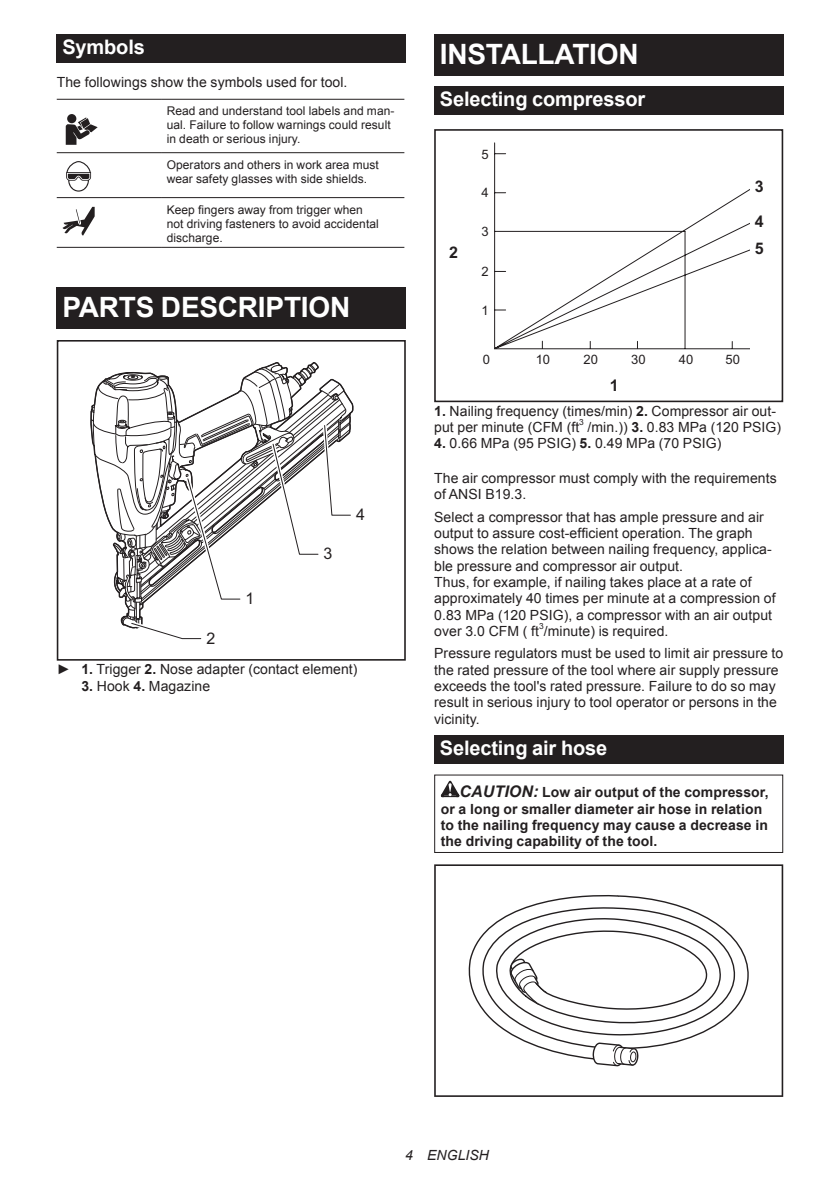
<style>
.page{position:relative;width:840px;height:1191px;background:#fff}
.page>*{position:absolute;margin:0;border:0;box-sizing:border-box;transform-origin:0 0}
.t1{font:700 28px "Arial";letter-spacing:-.01em;color:#fff}
.t2{font:700 20px "Arial";letter-spacing:-.01em;color:#fff}
.t3{font:700 16px/34.6px "Arial";color:#231f20}
.t4{font:16px "Arial";color:#231f20}
.t5{font:14px/16.4px "Arial";letter-spacing:.005em;color:#231f20}
.t6{font:700 14px/16.4px "Arial";letter-spacing:.005em;color:#231f20}
.t7{font:italic 14px "Arial";letter-spacing:.005em;color:#231f20}
.t8{font:13px "Arial";color:#231f20}
.t9{font:12px/14px "Arial";letter-spacing:.005em;color:#231f20}
.t10{font:8.4px "Arial";color:#231f20}
.s1{font-weight:700}
.s2{font-style:italic;font-size:16px}
</style>
<div class="page">
<div style="left:57px;top:34px;width:348px;height:29px;background:#231f20"></div>
<hr style="left:57px;top:99px;width:104px;height:1px;background:#231f20">
<hr style="left:161px;top:99px;width:243px;height:1px;background:#231f20">
<hr style="left:57px;top:152px;width:104px;height:1px;background:#231f20">
<hr style="left:161px;top:152px;width:243px;height:1px;background:#231f20">
<hr style="left:57px;top:197px;width:104px;height:1px;background:#231f20">
<hr style="left:161px;top:197px;width:243px;height:1px;background:#231f20">
<hr style="left:57px;top:247px;width:104px;height:1px;background:#231f20">
<hr style="left:161px;top:247px;width:243px;height:1px;background:#231f20">
<div style="left:67px;top:114px;width:9px;height:9px;background:#231f20;border-radius:50%"></div>
<svg style="left:66px;top:117px;width:32px;height:28px"></svg>
<svg style="left:66px;top:161px;width:25px;height:31px"></svg>
<svg style="left:62px;top:207px;width:33px;height:29px"></svg>
<div style="left:57px;top:287px;width:348px;height:41px;background:#231f20"></div>
<div style="left:57px;top:340px;width:348px;height:320px;border:2px solid #231f20"></div>
<svg style="left:90px;top:340px;width:264px;height:300px"></svg>
<div style="left:434px;top:34px;width:348px;height:41px;background:#231f20"></div>
<div style="left:434px;top:86px;width:348px;height:29px;background:#231f20"></div>
<div style="left:434px;top:129px;width:348px;height:273px;border:2px solid #231f20"></div>
<svg style="left:494px;top:142px;width:254px;height:208px"></svg>
<div style="left:434px;top:735px;width:348px;height:28px;background:#231f20"></div>
<svg style="left:440px;top:780px;width:19px;height:17px"></svg>
<div style="left:434px;top:774px;width:348px;height:79px;border:1px solid #231f20"></div>
<svg style="left:434px;top:864px;width:348px;height:233px"></svg>
<svg style="left:467px;top:893px;width:282px;height:167px"></svg>
<svg style="left:591px;top:1041px;width:46px;height:26px"></svg>
<svg style="left:510px;top:957px;width:37px;height:49px"></svg>
<h2 class="t2" style="left:62px;top:34px;width:84px">Symbols</h2>
<p class="t5" style="left:57px;top:74px;width:292px">The followings show the symbols used for tool.</p>
<p class="t9" style="left:167px;top:104px;width:229px">Read and understand tool labels and man&shy;ual. Failure to follow warnings could result in death or serious injury.</p>
<p class="t9" style="left:167px;top:158px;width:214px">Operators and others in work area must wear safety glasses with side shields.</p>
<p class="t9" style="left:167px;top:202px;width:213px">Keep fingers away from trigger when not driving fasteners to avoid accidental discharge.</p>
<h1 class="t1" style="left:62px;top:289px;width:289px">PARTS DESCRIPTION</h1>
<p class="t4" style="left:206px;top:627px;width:10px">2</p>
<p class="t4" style="left:245px;top:588px;width:10px">1</p>
<p class="t4" style="left:323px;top:543px;width:10px">3</p>
<p class="t4" style="left:356px;top:504px;width:10px">4</p>
<p class="t5" style="left:57px;top:661px;width:302px">► <span class="s1">1.</span> Trigger <span class="s1">2.</span> Nose adapter (contact element)</p>
<p class="t5" style="left:81px;top:677px;width:130px"><span class="s1">3.</span> Hook <span class="s1">4.</span> Magazine</p>
<h1 class="t1" style="left:439px;top:35px;width:200px">INSTALLATION</h1>
<h2 class="t2" style="left:439px;top:86px;width:207px">Selecting compressor</h2>
<p class="t3" style="left:449px;top:235px;width:10px">2</p>
<p class="t8" style="left:481px;top:145px;width:9px">5</p>
<p class="t8" style="left:481px;top:184px;width:9px">4</p>
<p class="t8" style="left:481px;top:223px;width:9px">3</p>
<p class="t8" style="left:481px;top:263px;width:9px">2</p>
<p class="t8" style="left:481px;top:301px;width:9px">1</p>
<p class="t8" style="left:482px;top:351px;width:9px">0</p>
<p class="t8" style="left:535px;top:351px;width:16px">10</p>
<p class="t3" style="left:754px;top:170px;width:10px">3<br>4</p>
<p class="t3" style="left:754px;top:232px;width:10px">5</p>
<p class="t8" style="left:583px;top:351px;width:16px">20</p>
<p class="t8" style="left:630px;top:351px;width:16px">30</p>
<p class="t8" style="left:678px;top:351px;width:16px">40</p>
<p class="t8" style="left:725px;top:351px;width:16px">50</p>
<p class="t3" style="left:609px;top:369px;width:10px">1</p>
<p class="t5" style="left:434px;top:403px;width:343px"><span class="s1">1.</span> Nailing frequency (times/min) <span class="s1">2.</span> Compressor air out&shy;put per minute (CFM (ft</p>
<p class="t10" style="left:579px;top:416px;width:6px">3</p>
<p class="t5" style="left:587px;top:419px;width:195px">/min.)) <span class="s1">3.</span> 0.83 MPa (120 PSIG)</p>
<p class="t5" style="left:434px;top:435px;width:288px"><span class="s1">4.</span> 0.66 MPa (95 PSIG) <span class="s1">5.</span> 0.49 MPa (70 PSIG)</p>
<p class="t5" style="left:434px;top:470px;width:344px">The air compressor must comply with the requirements of ANSI B19.3.</p>
<p class="t5" style="left:434px;top:508px;width:343px">Select a compressor that has ample pressure and air output to assure cost-efficient operation. The graph shows the relation between nailing frequency, applica&shy;ble pressure and compressor air output.<br>Thus, for example, if nailing takes place at a rate of approximately 40 times per minute at a compression of 0.83 MPa (120 PSIG), a compressor with an air output over 3.0 CFM ( ft /minute) is required.</p>
<p class="t10" style="left:538px;top:621px;width:6px">3</p>
<p class="t5" style="left:434px;top:645px;width:350px">Pressure regulators must be used to limit air pressure to the rated pressure of the tool where air supply pressure exceeds the tool's rated pressure. Failure to do so may result in serious injury to tool operator or persons in the vicinity.</p>
<h2 class="t2" style="left:439px;top:735px;width:169px">Selecting air hose</h2>
<p class="t6" style="left:440px;top:784px;width:329px;text-indent:19px"><span class="s2">CAUTION:</span> Low air output of the compressor, or a long or smaller diameter air hose in relation to the nailing frequency may cause a decrease in the driving capability of the tool.</p>
<p class="t7" style="left:405px;top:1146px;width:85px">4 ENGLISH</p>
</div>
